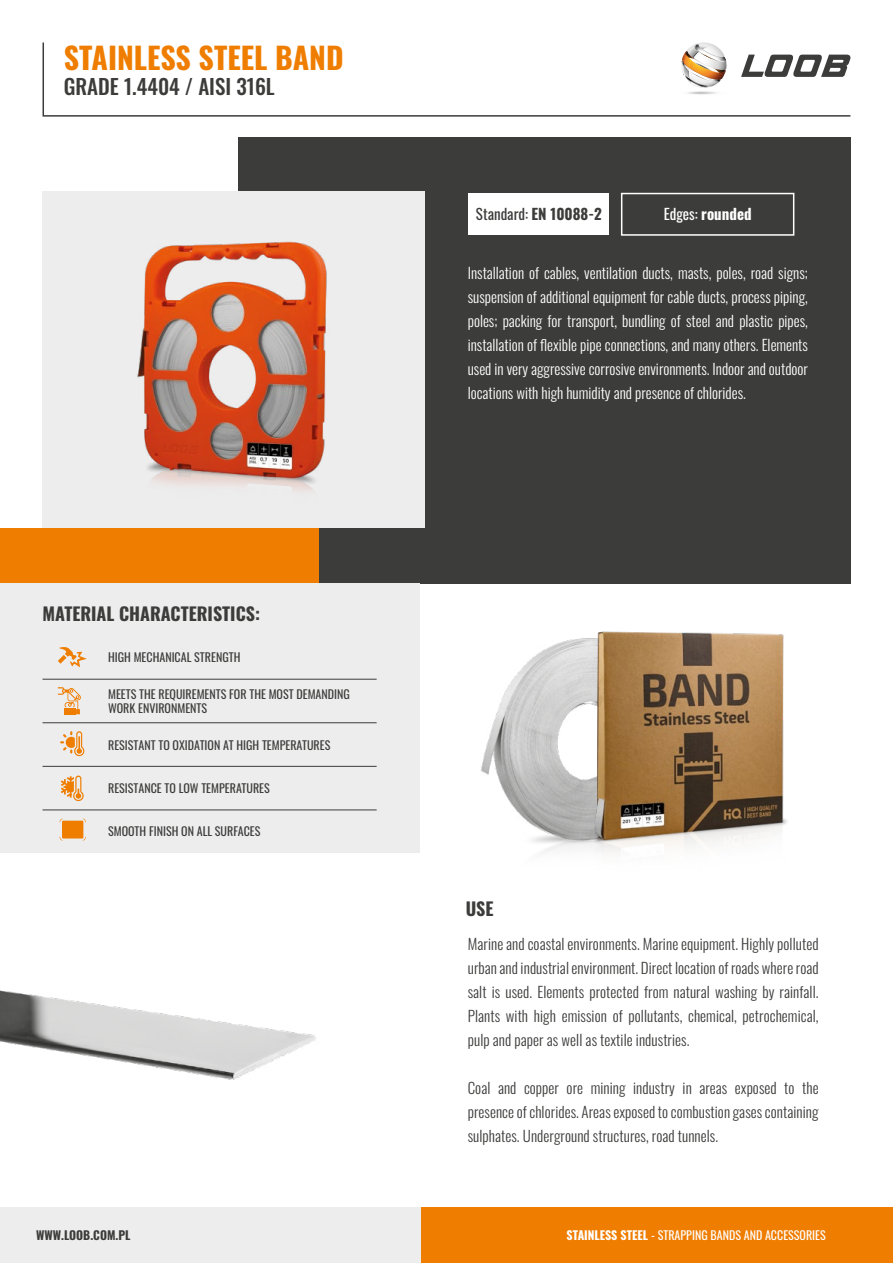
<style>
.page{position:relative;width:893px;height:1263px;background:#fff}
.page>*{position:absolute;margin:0;border:0;box-sizing:border-box;transform-origin:0 0}
.t1{font:700 30px "Oswald";color:#ef7d00}
.t2{font:500 21px "Oswald";color:#3c3c3b}
.t3{font:700 18px "Oswald";color:#3c3c3b}
.t4{font:300 15px/24px "Oswald";letter-spacing:.005em;color:#3c3c3b;text-align:justify}
.t5{font:300 15px/24px "Oswald";color:#fff;text-align:justify}
.t6{font:15px "Oswald";color:#3c3c3b}
.t7{font:700 15px "Oswald";color:#fff}
.t8{font:12px/14.4px "Oswald";color:#3c3c3b}
.t9{font:12px "Oswald";color:#fff}
.t10{font:700 12px "Oswald";color:#3c3c3b}
.s1{font-weight:700}
.s2{font-weight:400}
</style>
<div class="page">
<div style="left:238px;top:137px;width:612px;height:446px;background:#3c3c3b"></div>
<div style="left:43px;top:192px;width:382px;height:336px;background:#ededed"></div>
<div style="left:0;top:528px;width:319px;height:55px;background:#ef7d00"></div>
<div style="left:0;top:583px;width:419px;height:270px;background:#ededed"></div>
<hr style="left:43px;top:810px;width:334px;height:1px;background:#3c3c3b">
<hr style="left:43px;top:722px;width:334px;height:1px;background:#3c3c3b">
<hr style="left:43px;top:679px;width:334px;height:1px;background:#3c3c3b">
<hr style="left:43px;top:766px;width:334px;height:1px;background:#3c3c3b">
<svg style="left:60px;top:647px;width:27px;height:20px"></svg>
<svg style="left:58px;top:655px;width:8px;height:9px"></svg>
<svg style="left:60px;top:731px;width:25px;height:25px"></svg>
<svg style="left:61px;top:775px;width:23px;height:26px"></svg>
<div style="left:62px;top:821px;width:21px;height:17px;background:#ef7d00"></div>
<img style="left:0;top:990px;width:316px;height:90px">
<img style="left:137px;top:241px;width:190px;height:250px">
<img style="left:481px;top:640px;width:89px;height:215px">
<img style="left:570px;top:631px;width:217px;height:222px">
<svg style="left:58px;top:687px;width:23px;height:27px"></svg>
<div style="left:468px;top:194px;width:141px;height:41px;background:#fff"></div>
<div style="left:621px;top:193px;width:173px;height:43px;border:2px solid #fff"></div>
<div style="left:421px;top:1208px;width:472px;height:55px;background:#ef7d00"></div>
<div style="left:0;top:1208px;width:421px;height:55px;background:#ededed"></div>
<svg style="left:42px;top:42px;width:809px;height:75px"></svg>
<h1 class="t1" style="left:64px;top:42px;width:281px">STAINLESS STEEL BAND</h1>
<h2 class="t2" style="left:64px;top:76px;width:212px">GRADE 1.4404 / AISI 316L</h2>
<p class="t3" style="left:43px;top:604px;width:219px">MATERIAL CHARACTERISTICS:</p>
<p class="t8" style="left:108px;top:649px;width:134px">HIGH MECHANICAL STRENGTH</p>
<p class="t8" style="left:108px;top:685px;width:243px">MEETS THE REQUIREMENTS FOR THE MOST DEMANDING<br>WORK ENVIRONMENTS</p>
<p class="t8" style="left:108px;top:736px;width:224px">RESISTANT TO OXIDATION AT HIGH TEMPERATURES</p>
<p class="t8" style="left:108px;top:780px;width:163px">RESISTANCE TO LOW TEMPERATURES</p>
<p class="t8" style="left:108px;top:823px;width:154px">SMOOTH FINISH ON ALL SURFACES</p>
<p class="t6" style="left:476px;top:201px;width:127px">Standard: <span class="s1">EN 10088-2</span></p>
<p class="t7" style="left:664px;top:206px;width:89px"><span class="s2">Edges:</span> rounded</p>
<p class="t5" style="left:468px;top:259px;width:342px">Installation of cables, ventilation ducts, masts, poles, road signs; suspension of additional equipment for cable ducts, process piping, poles; packing for transport, bundling of steel and plastic pipes, installation of flexible pipe connections, and many others. Elements used in very aggressive corrosive environments. Indoor and outdoor locations with high humidity and presence of chlorides.</p>
<p class="t3" style="left:466px;top:899px;width:29px">USE</p>
<p class="t4" style="left:468px;top:930px;width:352px">Marine and coastal environments. Marine equipment. Highly polluted urban and industrial environment. Direct location of roads where road salt is used. Elements protected from natural washing by rainfall.<br>Plants with high emission of pollutants, chemical, petrochemical, pulp and paper as well as textile industries.</p>
<p class="t4" style="left:468px;top:1074px;width:352px">Coal and copper ore mining industry in areas exposed to the presence of chlorides. Areas exposed to combustion gases containing sulphates. Underground structures, road tunnels.</p>
<p class="t10" style="left:36px;top:1229px;width:96px">WWW.LOOB.COM.PL</p>
<p class="t9" style="left:567px;top:1224px;width:261px"><span class="s1">STAINLESS STEEL</span> - STRAPPING BANDS AND ACCESSORIES</p>
</div>
